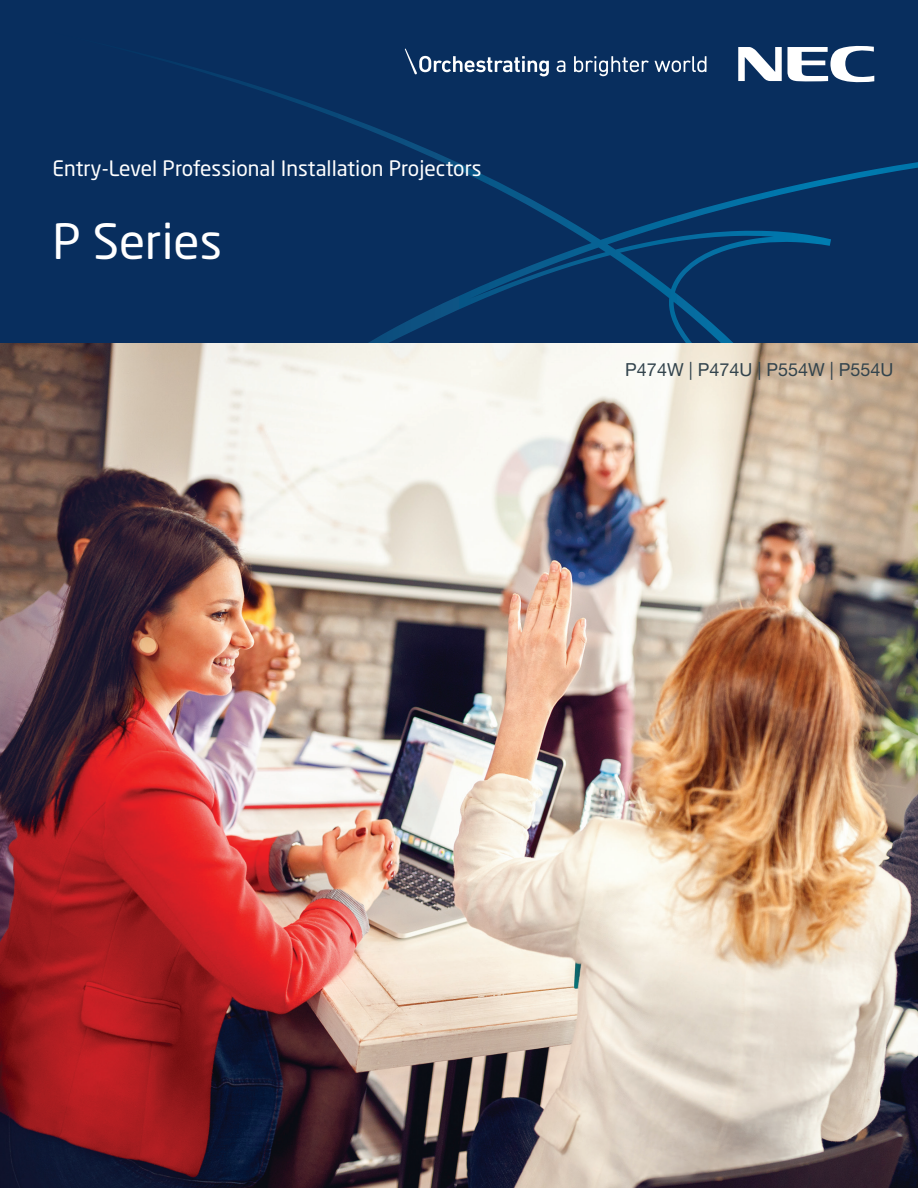
<style>
.page{position:relative;width:918px;height:1188px;background:#fff}
.page>*{position:absolute;margin:0;border:0;box-sizing:border-box;transform-origin:0 0}
.t1{font:48px "Neo Sans Std";color:#fff}
.t2{font:21px "Neo Sans Std";color:#fff}
.t3{font:18px "Helvetica Neue LT Std";color:#33444d}
</style>
<div class="page">
<img style="left:0;top:342px;width:918px;height:846px">
<div style="left:0;top:0;width:918px;height:342px;background:#082e5e"></div>
<svg style="left:169px;top:48px;width:749px;height:294px"></svg>
<svg style="left:738px;top:45px;width:136px;height:37px"></svg>
<svg style="left:557px;top:61px;width:8px;height:11px"></svg>
<svg style="left:574px;top:56px;width:75px;height:20px"></svg>
<svg style="left:655px;top:56px;width:51px;height:16px"></svg>
<svg style="left:405px;top:49px;width:144px;height:27px"></svg>
<p class="t2" style="left:52px;top:155px;width:431px">Entry-Level Professional Installation Projectors</p>
<h1 class="t1" style="left:52px;top:212px;width:171px">P Series</h1>
<p class="t3" style="left:625px;top:359px;width:270px">P474W | P474U | P554W | P554U</p>
</div>
